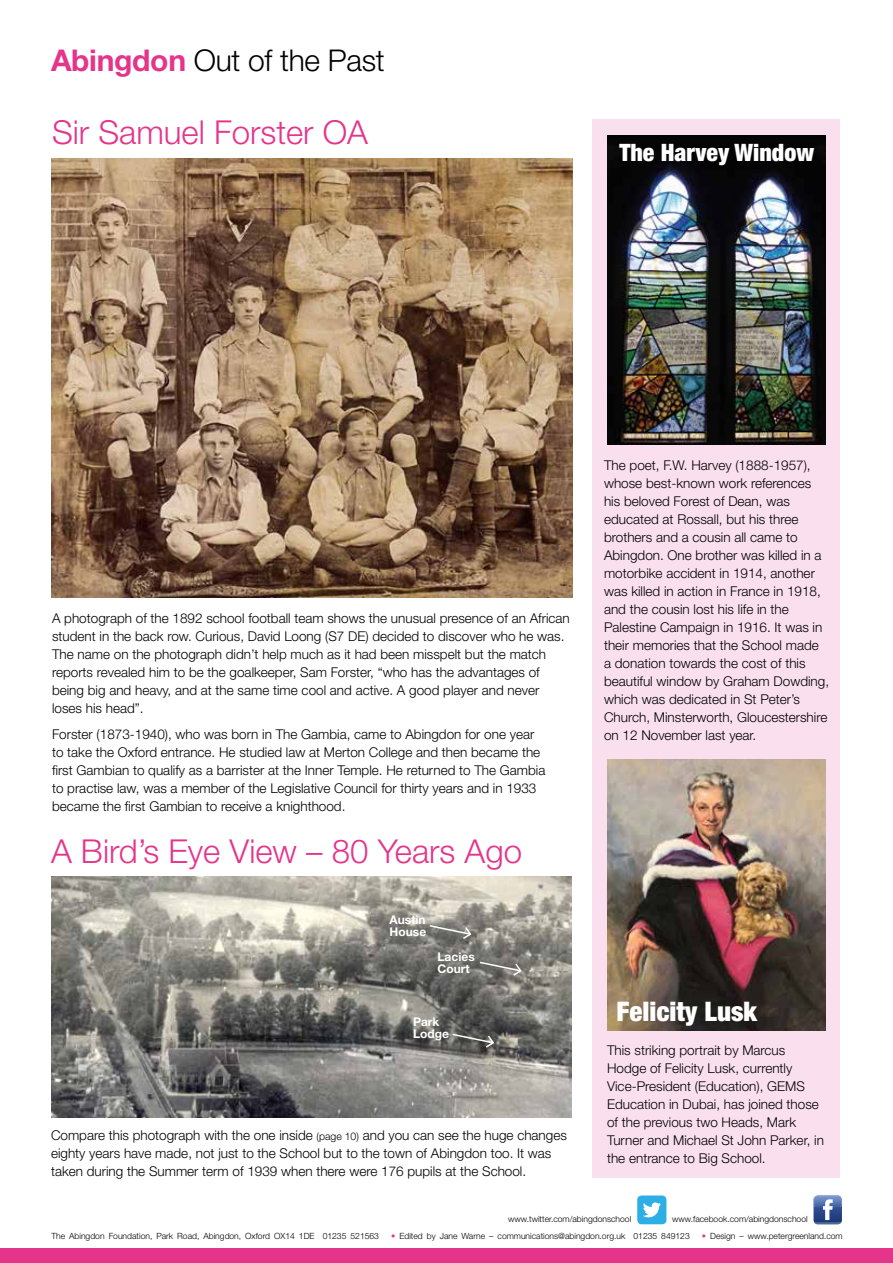
<style>
.page{position:relative;width:893px;height:1263px;background:#fff}
.page>*{position:absolute;margin:0;border:0;box-sizing:border-box;transform-origin:0 0}
.t1{font:300 33px "Helvetica Neue LT Std";color:#e4358b}
.t2{font:300 30px "Helvetica Neue LT Std";letter-spacing:-.01em;color:#000}
.t3{font:900 condensed 27px "Helvetica Neue LT Std";color:#fff}
.t4{font:900 condensed 24px "Helvetica Neue LT Std";color:#fff}
.t5{font:300 13.5px/18px "Helvetica Neue LT Std";color:#000}
.t6{font:700 12px/12px "Helvetica Neue LT Std";color:#fff}
.t7{font:300 8.55px "Helvetica Neue LT Std";color:#000}
.s1{font-weight:700;color:#e4358b}
.s2{font-size:10.5px}
.s3{color:#e4358b}
</style>
<div class="page">
<div style="left:0;top:1248px;width:893px;height:15px;background:#e4358b"></div>
<svg style="left:813px;top:1195px;width:29px;height:29px"></svg>
<div style="left:637px;top:1195px;width:29px;height:29px;background:#2dafe6;border-radius:4px"></div>
<svg style="left:643px;top:1202px;width:18px;height:15px"></svg>
<div style="left:592px;top:119px;width:248px;height:1059px;background:#fae0ee"></div>
<img style="left:52px;top:159px;width:520px;height:438px">
<img style="left:607px;top:136px;width:219px;height:309px">
<img style="left:51px;top:877px;width:520px;height:241px">
<img style="left:607px;top:759px;width:219px;height:271px">
<div style="left:433px;top:928px;width:56px;height:28px;background:#000;opacity:.75"></div>
<svg style="left:428px;top:924px;width:44px;height:16px"></svg>
<div style="left:483px;top:964px;width:56px;height:29px;background:#000;opacity:.75"></div>
<svg style="left:478px;top:961px;width:45px;height:16px"></svg>
<div style="left:456px;top:1036px;width:56px;height:29px;background:#000;opacity:.75"></div>
<svg style="left:451px;top:1032px;width:44px;height:17px"></svg>
<h2 class="t2" style="left:51px;top:42px;width:335px"><span class="s1">Abingdon</span> Out of the Past</h2>
<h1 class="t1" style="left:52px;top:112px;width:318px">Sir Samuel Forster OA</h1>
<h3 class="t4" style="left:619px;top:138px;width:196px">The Harvey Window</h3>
<p class="t5" style="left:52px;top:609px;width:519px">A photograph of the 1892 school football team shows the unusual presence of an African student in the back row. Curious, David Loong (S7 DE) decided to discover who he was.<br>The name on the photograph didn’t help much as it had been misspelt but the match reports revealed him to be the goalkeeper, Sam Forster, “who has the advantages of being big and heavy, and at the same time cool and active. A good player and never loses his head”.</p>
<p class="t5" style="left:52px;top:725px;width:495px">Forster (1873-1940), who was born in The Gambia, came to Abingdon for one year to take the Oxford entrance. He studied law at Merton College and then became the first Gambian to qualify as a barrister at the Inner Temple. He returned to The Gambia to practise law, was a member of the Legislative Council for thirty years and in 1933 became the first Gambian to receive a knighthood.</p>
<h1 class="t1" style="left:51px;top:831px;width:473px">A Bird’s Eye View – 80 Years Ago</h1>
<p class="t6" style="left:390px;top:913px;width:38px">Austin<br>House</p>
<p class="t6" style="left:437px;top:950px;width:39px">Lacies<br>Court</p>
<p class="t6" style="left:413px;top:1015px;width:37px">Park<br>Lodge</p>
<p class="t5" style="left:51px;top:1126px;width:517px">Compare this photograph with the one inside <span class="s2">(page 10)</span> and you can see the huge changes eighty years have made, not just to the School but to the town of Abingdon too. It was taken during the Summer term of 1939 when there were 176 pupils at the School.</p>
<p class="t5" style="left:604px;top:456px;width:227px">The poet, F.W. Harvey (1888-1957), whose best-known work references his beloved Forest of Dean, was educated at Rossall, but his three brothers and a cousin all came to Abingdon. One brother was killed in a motorbike accident in 1914, another was killed in action in France in 1918, and the cousin lost his life in the Palestine Campaign in 1916. It was in their memories that the School made a donation towards the cost of this beautiful window by Graham Dowding, which was dedicated in St Peter’s Church, Minsterworth, Gloucestershire on 12 November last year.</p>
<h3 class="t3" style="left:617px;top:995px;width:142px">Felicity Lusk</h3>
<p class="t5" style="left:607px;top:1041px;width:218px">This striking portrait by Marcus Hodge of Felicity Lusk, currently Vice-President (Education), GEMS Education in Dubai, has joined those of the previous two Heads, Mark Turner and Michael St John Parker, in the entrance to Big School.</p>
<p class="t7" style="left:508px;top:1213px;width:125px">www.twitter.com/abingdonschool</p>
<p class="t7" style="left:672px;top:1213px;width:137px">www.facebook.com/abingdonschool</p>
<p class="t7" style="left:51px;top:1231px;width:329px">The Abingdon Foundation, Park Road, Abingdon, Oxford OX14 1DE 01235 521563</p>
<p class="t7" style="left:391px;top:1231px;width:300px"><span class="s3">•</span> Edited by Jane Warne – communications@abingdon.org.uk 01235 849123</p>
<p class="t7" style="left:702px;top:1231px;width:142px"><span class="s3">•</span> Design – www.petergreenland.com</p>
</div>
